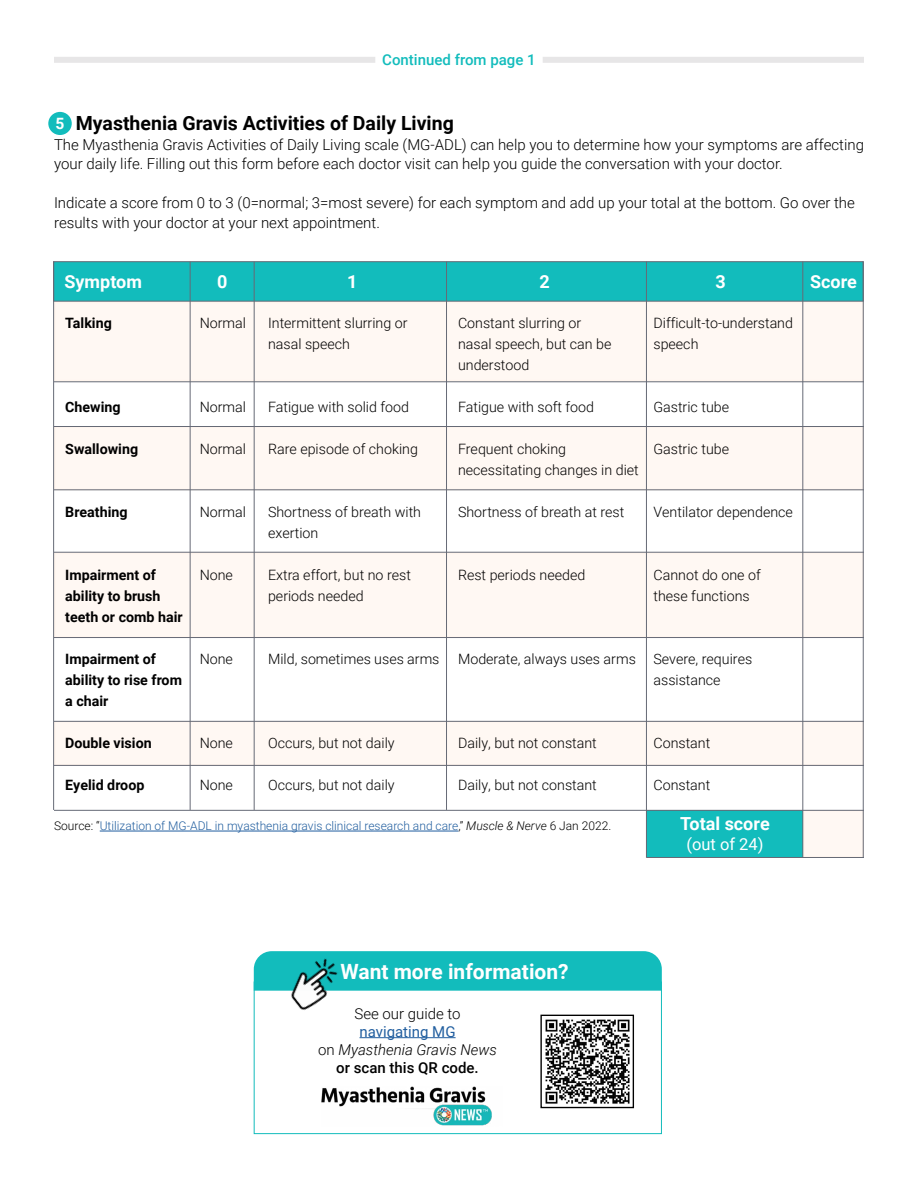
<style>
.page{position:relative;width:918px;height:1188px;background:#fff}
.page>*{position:absolute;margin:0;border:0;box-sizing:border-box;transform-origin:0 0}
.t1{font:700 21px "Roboto";color:#fff}
.t2{font:700 19.5px "Roboto";color:#000}
.t3{font:700 18px "Roboto";color:#fff}
.t4{font:16.5px "Roboto";color:#fff}
.t5{font:700 15.6px "Roboto";color:#fff}
.t6{font:300 15px/19.5px "Roboto";color:#000}
.t7{font:italic 300 15px/18px "Roboto";color:#000;text-align:center}
.t8{font:500 15px "Roboto";color:#12bcbc}
.t9{font:300 14.25px/21px "Roboto";color:#000}
.t10{font:700 14.25px/21px "Roboto";color:#000}
.t11{font:300 12px "Roboto";color:#215e9f}
.s1{color:#000}
.s2{font-style:italic;color:#000}
.s3{font-weight:400;font-style:normal;color:#215e9f}
.s4{font-style:normal}
.s5{font-weight:500;font-style:normal}
</style>
<div class="page">
<div style="left:54px;top:57px;width:321px;height:6px;background:#e7e6e7"></div>
<div style="left:543px;top:57px;width:321px;height:6px;background:#e7e6e7"></div>
<div style="left:254px;top:982px;width:408px;height:152px;border:1px solid #12bcbc"></div>
<img style="left:321px;top:1086px;width:171px;height:40px">
<div style="left:254px;top:951px;width:408px;height:40px;background:#12bcbc"></div>
<hr style="left:360px;top:1037px;width:96px;height:1px;background:#215e9f">
<img style="left:545px;top:1019px;width:85px;height:85px">
<div style="left:540px;top:1015px;width:94px;height:93px;border:1px solid #000"></div>
<img style="left:267px;top:951px;width:92px;height:59px">
<div style="left:646px;top:810px;width:157px;height:47px;background:#12bcbc"></div>
<div style="left:54px;top:302px;width:810px;height:79px;background:#fff8f3"></div>
<div style="left:54px;top:426px;width:810px;height:64px;background:#fff8f3"></div>
<div style="left:54px;top:553px;width:810px;height:85px;background:#fff8f3"></div>
<div style="left:54px;top:721px;width:810px;height:45px;background:#fff8f3;border:2px solid #fff5ed"></div>
<div style="left:803px;top:810px;width:61px;height:48px;background:#fff8f3;border:2px solid #fff5ed"></div>
<div style="left:53px;top:261px;width:811px;height:41px;background:#12bcbc;border:1px solid #666a76"></div>
<hr style="left:54px;top:381px;width:810px;height:1px;background:#666a76">
<hr style="left:54px;top:426px;width:810px;height:1px;background:#666a76">
<hr style="left:54px;top:489px;width:810px;height:1px;background:#666a76">
<hr style="left:54px;top:552px;width:810px;height:1px;background:#666a76">
<hr style="left:54px;top:637px;width:810px;height:1px;background:#666a76">
<hr style="left:54px;top:721px;width:810px;height:1px;background:#666a76">
<hr style="left:54px;top:765px;width:810px;height:1px;background:#666a76">
<hr style="left:54px;top:810px;width:810px;height:1px;background:#666a76">
<hr style="left:647px;top:857px;width:217px;height:1px;background:#666a76">
<hr style="left:190px;top:262px;width:1px;height:548px;background:#666a76">
<hr style="left:254px;top:262px;width:1px;height:548px;background:#666a76">
<hr style="left:446px;top:262px;width:1px;height:548px;background:#666a76">
<hr style="left:646px;top:262px;width:1px;height:596px;background:#666a76">
<hr style="left:802px;top:262px;width:1px;height:596px;background:#666a76">
<hr style="left:863px;top:261px;width:1px;height:597px;background:#666a76">
<hr style="left:53px;top:261px;width:1px;height:549px;background:#666a76">
<div style="left:48px;top:112px;width:24px;height:23px;background:#12bcbc;border-radius:50%"></div>
<hr style="left:100px;top:831px;width:358px;height:1px;background:#215e9f">
<p class="t8" style="left:382px;top:49px;width:155px">Continued from page 1</p>
<h2 class="t2" style="left:54px;top:110px;width:401px">5. Myasthenia Gravis Activities of Daily Living</h2>
<p class="t6" style="left:54px;top:134px;width:812px">The Myasthenia Gravis Activities of Daily Living scale (MG-ADL) can help you to determine how your symptoms are affecting your daily life. Filling out this form before each doctor visit can help you guide the conversation with your doctor.</p>
<p class="t6" style="left:54px;top:193px;width:802px">Indicate a score from 0 to 3 (0=normal; 3=most severe) for each symptom and add up your total at the bottom. Go over the results with your doctor at your next appointment.</p>
<p class="t5" style="left:55px;top:112px;width:10px">5</p>
<p class="t3" style="left:65px;top:269px;width:79px">Symptom</p>
<p class="t3" style="left:217px;top:269px;width:12px">0</p>
<p class="t3" style="left:347px;top:269px;width:12px">1</p>
<p class="t3" style="left:539px;top:269px;width:12px">2</p>
<p class="t3" style="left:715px;top:269px;width:12px">3</p>
<p class="t3" style="left:810px;top:269px;width:48px">Score</p>
<p class="t10" style="left:65px;top:311px;width:48px">Talking</p>
<p class="t9" style="left:200px;top:311px;width:48px">Normal</p>
<p class="t10" style="left:65px;top:395px;width:57px">Chewing</p>
<p class="t10" style="left:65px;top:437px;width:74px">Swallowing</p>
<p class="t9" style="left:200px;top:395px;width:48px">Normal</p>
<p class="t9" style="left:200px;top:437px;width:48px">Normal</p>
<p class="t10" style="left:65px;top:500px;width:64px">Breathing</p>
<p class="t9" style="left:200px;top:500px;width:48px">Normal</p>
<p class="t10" style="left:65px;top:563px;width:119px">Impairment of ability to brush teeth or comb hair</p>
<p class="t10" style="left:65px;top:647px;width:118px">Impairment of ability to rise from a chair</p>
<p class="t10" style="left:65px;top:731px;width:88px">Double vision</p>
<p class="t10" style="left:65px;top:773px;width:81px">Eyelid droop</p>
<p class="t9" style="left:200px;top:563px;width:35px">None</p>
<p class="t9" style="left:200px;top:647px;width:35px">None</p>
<p class="t9" style="left:200px;top:731px;width:35px">None</p>
<p class="t9" style="left:200px;top:773px;width:35px">None</p>
<p class="t9" style="left:268px;top:311px;width:141px">Intermittent slurring or nasal speech</p>
<p class="t9" style="left:268px;top:395px;width:143px">Fatigue with solid food</p>
<p class="t9" style="left:268px;top:437px;width:151px">Rare episode of choking</p>
<p class="t9" style="left:268px;top:500px;width:155px">Shortness of breath with exertion</p>
<p class="t9" style="left:268px;top:563px;width:144px">Extra effort, but no rest periods needed</p>
<p class="t9" style="left:268px;top:647px;width:173px">Mild, sometimes uses arms</p>
<p class="t9" style="left:458px;top:311px;width:155px">Constant slurring or nasal speech, but can be understood</p>
<p class="t9" style="left:458px;top:395px;width:138px">Fatigue with soft food</p>
<p class="t9" style="left:458px;top:437px;width:182px">Frequent choking necessitating changes in diet</p>
<p class="t9" style="left:458px;top:500px;width:168px">Shortness of breath at rest</p>
<p class="t9" style="left:653px;top:311px;width:141px">Difficult-to-understand speech</p>
<p class="t9" style="left:653px;top:395px;width:77px">Gastric tube</p>
<p class="t9" style="left:653px;top:437px;width:77px">Gastric tube</p>
<p class="t9" style="left:653px;top:500px;width:141px">Ventilator dependence</p>
<p class="t9" style="left:458px;top:563px;width:129px">Rest periods needed</p>
<p class="t9" style="left:653px;top:563px;width:109px">Cannot do one of these functions</p>
<p class="t9" style="left:458px;top:647px;width:179px">Moderate, always uses arms</p>
<p class="t9" style="left:653px;top:647px;width:100px">Severe, requires assistance</p>
<p class="t9" style="left:268px;top:731px;width:128px">Occurs, but not daily</p>
<p class="t9" style="left:268px;top:773px;width:128px">Occurs, but not daily</p>
<p class="t9" style="left:458px;top:731px;width:140px">Daily, but not constant</p>
<p class="t9" style="left:458px;top:773px;width:140px">Daily, but not constant</p>
<p class="t9" style="left:653px;top:731px;width:58px">Constant</p>
<p class="t9" style="left:653px;top:773px;width:58px">Constant</p>
<p class="t11" style="left:54px;top:817px;width:559px"><span class="s1">Source: “</span>Utilization of MG-ADL in myasthenia gravis clinical research and care<span class="s1">,”</span> <span class="s2">Muscle &amp; Nerve</span> <span class="s1">6 Jan 2022.</span></p>
<p class="t3" style="left:680px;top:811px;width:91px">Total score</p>
<p class="t4" style="left:686px;top:832px;width:79px">(out of 24)</p>
<h1 class="t1" style="left:340px;top:957px;width:230px">Want more information?</h1>
<p class="t6" style="left:355px;top:1003px;width:108px">See our guide to</p>
<p class="t7" style="left:318px;top:1022px;width:180px"><span class="s3">navigating MG<br></span><span class="s4">on</span> Myasthenia Gravis News <span class="s5">or scan this QR code.</span></p>
</div>
